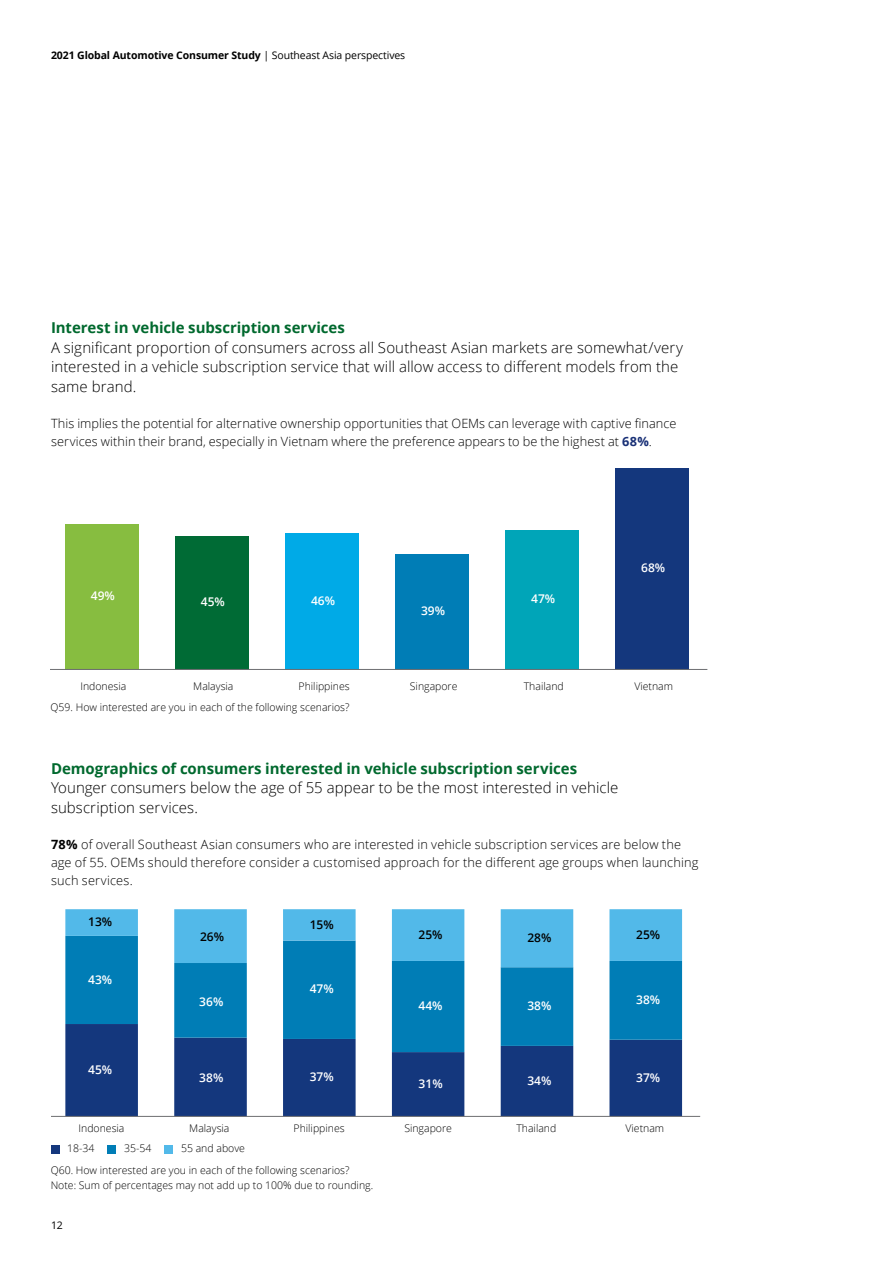
<style>
.page{position:relative;width:893px;height:1263px;background:#fff}
.page>*{position:absolute;margin:0;border:0;box-sizing:border-box;transform-origin:0 0}
.t1{font:300 15px/19.5px "Open Sans";letter-spacing:.005em;color:#000}
.t2{font:700 15px "Open Sans";letter-spacing:-.005em;color:#00692e}
.t3{font:300 12.75px/18px "Open Sans";letter-spacing:.01em;color:#000}
.t4{font:600 12px "Open Sans";color:#fff}
.t5{font:600 12px "Open Sans";color:#000}
.t6{font:300 10.5px/21.9px "Open Sans";color:#000}
.t7{font:700 10.5px "Open Sans";letter-spacing:-.01em;color:#000}
.t8{font:10.5px "Open Sans";color:#000}
.s1{font-weight:400}
.s2{font-weight:700;color:#193076}
.s3{font-weight:700}
</style>
<div class="page">
<div style="left:65px;top:524px;width:74px;height:145px;background:#87bd40"></div>
<div style="left:175px;top:536px;width:74px;height:133px;background:#006b35"></div>
<div style="left:285px;top:533px;width:74px;height:136px;background:#00aae7"></div>
<div style="left:395px;top:554px;width:74px;height:115px;background:#007db6"></div>
<div style="left:506px;top:530px;width:73px;height:139px;background:#00a5b8"></div>
<div style="left:616px;top:468px;width:73px;height:201px;background:#14377d"></div>
<hr style="left:51px;top:669px;width:656px;height:1px;background:#6d6e71">
<svg style="left:65px;top:1052px;width:617px;height:64px;fill:#14377d"></svg>
<svg style="left:65px;top:967px;width:617px;height:85px;fill:#007db6"></svg>
<svg style="left:65px;top:909px;width:617px;height:58px"></svg>
<hr style="left:51px;top:1116px;width:649px;height:1px;background:#6d6e71">
<div style="left:51px;top:1145px;width:9px;height:8px;background:#14377d"></div>
<div style="left:107px;top:1145px;width:9px;height:8px;background:#007db6"></div>
<div style="left:164px;top:1145px;width:9px;height:8px;background:#52b9e9"></div>
<p class="t7" style="left:51px;top:48px;width:356px">2021 Global Automotive Consumer Study <span class="s1">| Southeast Asia perspectives</span></p>
<p class="t2" style="left:51px;top:317px;width:295px">Interest in vehicle subscription services</p>
<p class="t1" style="left:51px;top:337px;width:633px">A significant proportion of consumers across all Southeast Asian markets are somewhat/very interested in a vehicle subscription service that will allow access to different models from the same brand.</p>
<p class="t3" style="left:51px;top:414px;width:627px">This implies the potential for alternative ownership opportunities that OEMs can leverage with captive finance services within their brand, especially in Vietnam where the preference appears to be the highest at <span class="s2">68%</span>.</p>
<p class="t4" style="left:91px;top:588px;width:26px">49%</p>
<p class="t4" style="left:201px;top:594px;width:26px">45%</p>
<p class="t4" style="left:311px;top:592px;width:26px">46%</p>
<p class="t4" style="left:421px;top:603px;width:26px">39%</p>
<p class="t4" style="left:531px;top:591px;width:26px">47%</p>
<p class="t4" style="left:641px;top:560px;width:26px">68%</p>
<p class="t6" style="left:80px;top:675px;width:48px">Indonesia</p>
<p class="t6" style="left:193px;top:675px;width:42px">Malaysia</p>
<p class="t6" style="left:299px;top:675px;width:53px">Philippines</p>
<p class="t6" style="left:410px;top:675px;width:49px">Singapore</p>
<p class="t6" style="left:524px;top:675px;width:42px">Thailand</p>
<p class="t6" style="left:634px;top:675px;width:40px">Vietnam</p>
<p class="t6" style="left:51px;top:696px;width:300px">Q59. How interested are you in each of the following scenarios?</p>
<p class="t2" style="left:51px;top:758px;width:528px">Demographics of consumers interested in vehicle subscription services</p>
<p class="t1" style="left:51px;top:777px;width:569px">Younger consumers below the age of 55 appear to be the most interested in vehicle subscription services.</p>
<p class="t3" style="left:51px;top:835px;width:649px"><span class="s3">78%</span> of overall Southeast Asian consumers who are interested in vehicle subscription services are below the age of 55. OEMs should therefore consider a customised approach for the different age groups when launching such services.</p>
<p class="t5" style="left:88px;top:914px;width:26px">13%</p>
<p class="t4" style="left:88px;top:971px;width:26px">43%</p>
<p class="t4" style="left:88px;top:1061px;width:26px">45%</p>
<p class="t5" style="left:200px;top:928px;width:26px">26%</p>
<p class="t4" style="left:199px;top:993px;width:26px">36%</p>
<p class="t5" style="left:310px;top:916px;width:26px">15%</p>
<p class="t4" style="left:310px;top:981px;width:26px">47%</p>
<p class="t4" style="left:199px;top:1070px;width:26px">38%</p>
<p class="t4" style="left:310px;top:1069px;width:26px">37%</p>
<p class="t5" style="left:419px;top:926px;width:26px">25%</p>
<p class="t5" style="left:527px;top:929px;width:26px">28%</p>
<p class="t5" style="left:636px;top:926px;width:26px">25%</p>
<p class="t4" style="left:419px;top:998px;width:26px">44%</p>
<p class="t4" style="left:527px;top:998px;width:26px">38%</p>
<p class="t4" style="left:636px;top:991px;width:26px">38%</p>
<p class="t4" style="left:419px;top:1075px;width:26px">31%</p>
<p class="t4" style="left:527px;top:1072px;width:26px">34%</p>
<p class="t4" style="left:636px;top:1069px;width:26px">37%</p>
<p class="t6" style="left:78px;top:1117px;width:48px">Indonesia</p>
<p class="t6" style="left:189px;top:1117px;width:42px">Malaysia</p>
<p class="t6" style="left:294px;top:1117px;width:53px">Philippines</p>
<p class="t6" style="left:404px;top:1117px;width:49px">Singapore</p>
<p class="t6" style="left:516px;top:1117px;width:42px">Thailand</p>
<p class="t6" style="left:625px;top:1117px;width:40px">Vietnam</p>
<p class="t6" style="left:67px;top:1137px;width:29px">18-34</p>
<p class="t6" style="left:124px;top:1137px;width:29px">35-54</p>
<p class="t6" style="left:51px;top:1137px;width:300px;text-indent:130px">55 and above<br>Q60. How interested are you in each of the following scenarios?</p>
<p class="t6" style="left:51px;top:1174px;width:324px">Note: Sum of percentages may not add up to 100% due to rounding.</p>
<p class="t8" style="left:51px;top:1217px;width:13px">12</p>
</div>
